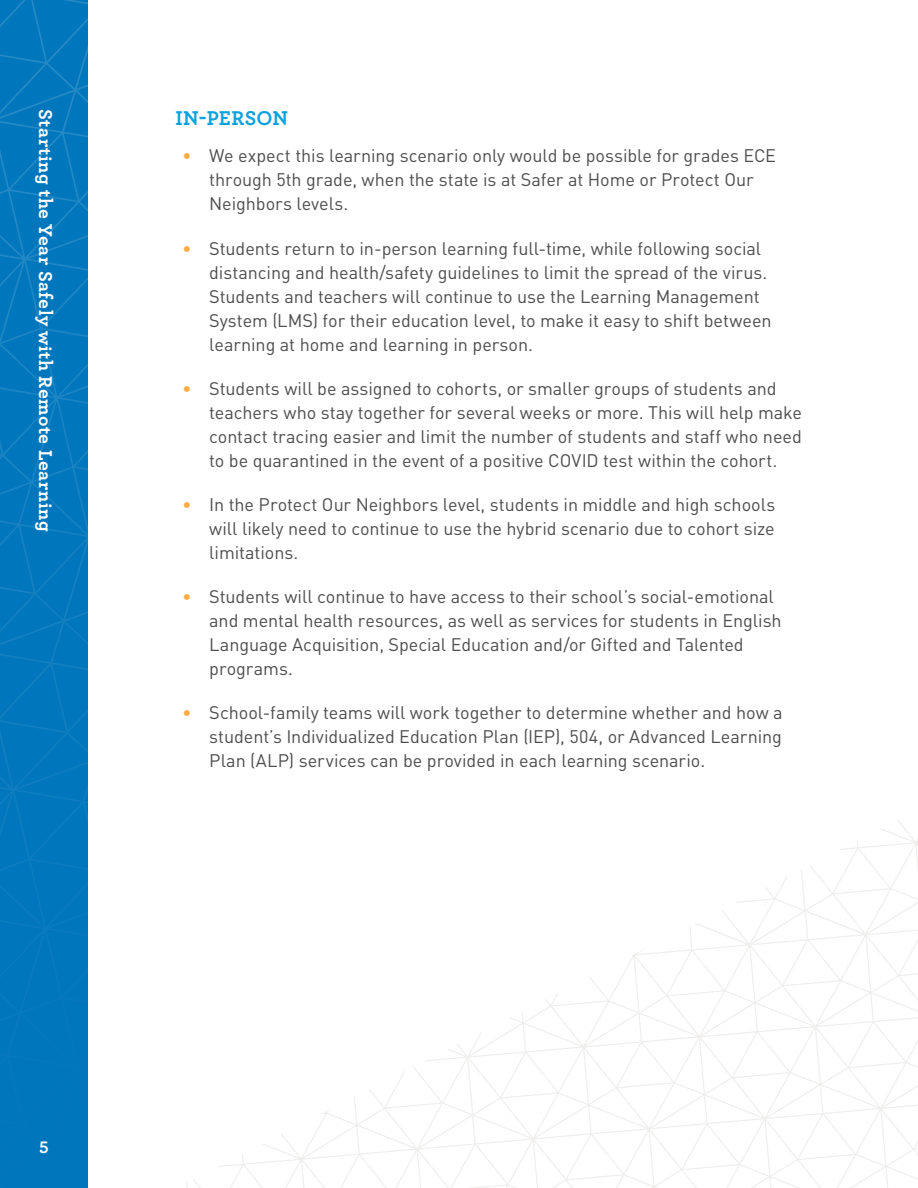
<style>
.page{position:relative;width:918px;height:1188px;background:#fff}
.page>*{position:absolute;margin:0;border:0;box-sizing:border-box;transform-origin:0 0}
.t1{font:700 21px "Archer Pro";letter-spacing:.005em;color:#0ea2dc}
.t2{font:700 19.5px "Archer Pro";letter-spacing:.025em;color:#fff}
.t3{font:18px/24px "DIN Pro";letter-spacing:-.005em;color:#4d4d4f}
.t4{font:18px "DIN Pro";color:#faac45}
.t5{font:700 17.4px "Archer Pro";color:#fff}
</style>
<div class="page">
<svg style="left:0;top:0;width:88px;height:1188px;background:#0176bd"></svg>
<svg style="left:186px;top:1044px;width:274px;height:144px"></svg>
<svg style="left:460px;top:970px;width:317px;height:218px"></svg>
<svg style="left:625px;top:887px;width:152px;height:83px"></svg>
<svg style="left:777px;top:820px;width:141px;height:368px"></svg>
<p class="t2" style="left:61px;top:109px;width:424px;rotate:90deg">Starting the Year Safely with Remote Learning</p>
<p class="t1" style="left:176px;top:101px;width:114px">IN-PERSON</p>
<p class="t3" style="left:209px;top:143px;width:568px">We expect this learning scenario only would be possible for grades ECE</p>
<p class="t4" style="left:182px;top:144px;width:11px">•</p>
<p class="t4" style="left:182px;top:236px;width:11px">•</p>
<p class="t4" style="left:182px;top:376px;width:11px">•</p>
<p class="t4" style="left:182px;top:492px;width:11px">•</p>
<p class="t4" style="left:182px;top:584px;width:11px">•</p>
<p class="t4" style="left:182px;top:701px;width:11px">•</p>
<p class="t3" style="left:209px;top:167px;width:546px">through 5th grade, when the state is at Safer at Home or Protect Our<br>Neighbors levels.</p>
<p class="t3" style="left:209px;top:235px;width:554px">Students return to in-person learning full-time, while following social</p>
<p class="t3" style="left:209px;top:259px;width:564px">distancing and health/safety guidelines to limit the spread of the virus.<br>Students and teachers will continue to use the Learning Management System (LMS) for their education level to, make it easy to shift between learning at home and learning in person.</p>
<p class="t3" style="left:209px;top:376px;width:569px">Students will be assigned to cohorts, or smaller groups of students and</p>
<p class="t3" style="left:209px;top:400px;width:594px;text-align:justify">teachers who stay together for several weeks or more. This will help make contact tracing easier and limit the number of students and staff who need to be quarantined in the event of a positive COVID test within the cohort.</p>
<p class="t3" style="left:209px;top:492px;width:568px">In the Protect Our Neighbors level, students in middle and high schools</p>
<p class="t3" style="left:209px;top:516px;width:567px">will likely need to continue to use the hybrid scenario due to cohort size limitations.</p>
<p class="t3" style="left:209px;top:584px;width:566px">Students will continue to have access to their school s’ social-emotional</p>
<p class="t3" style="left:209px;top:608px;width:574px">and mental health resources, as well as services for students in English<br>Language Acquisition, Special Education and/or Gifted and Talented programs.</p>
<p class="t3" style="left:209px;top:700px;width:575px">School-family teams will work together to determine whether and how a</p>
<p class="t3" style="left:209px;top:724px;width:574px">student s’ Individualized Education Plan (IEP ,) 504, or Advanced Learning<br>Plan (ALP) services can be provided in each learning scenario.</p>
<p class="t5" style="left:39px;top:1134px;width:11px">5</p>
</div>
